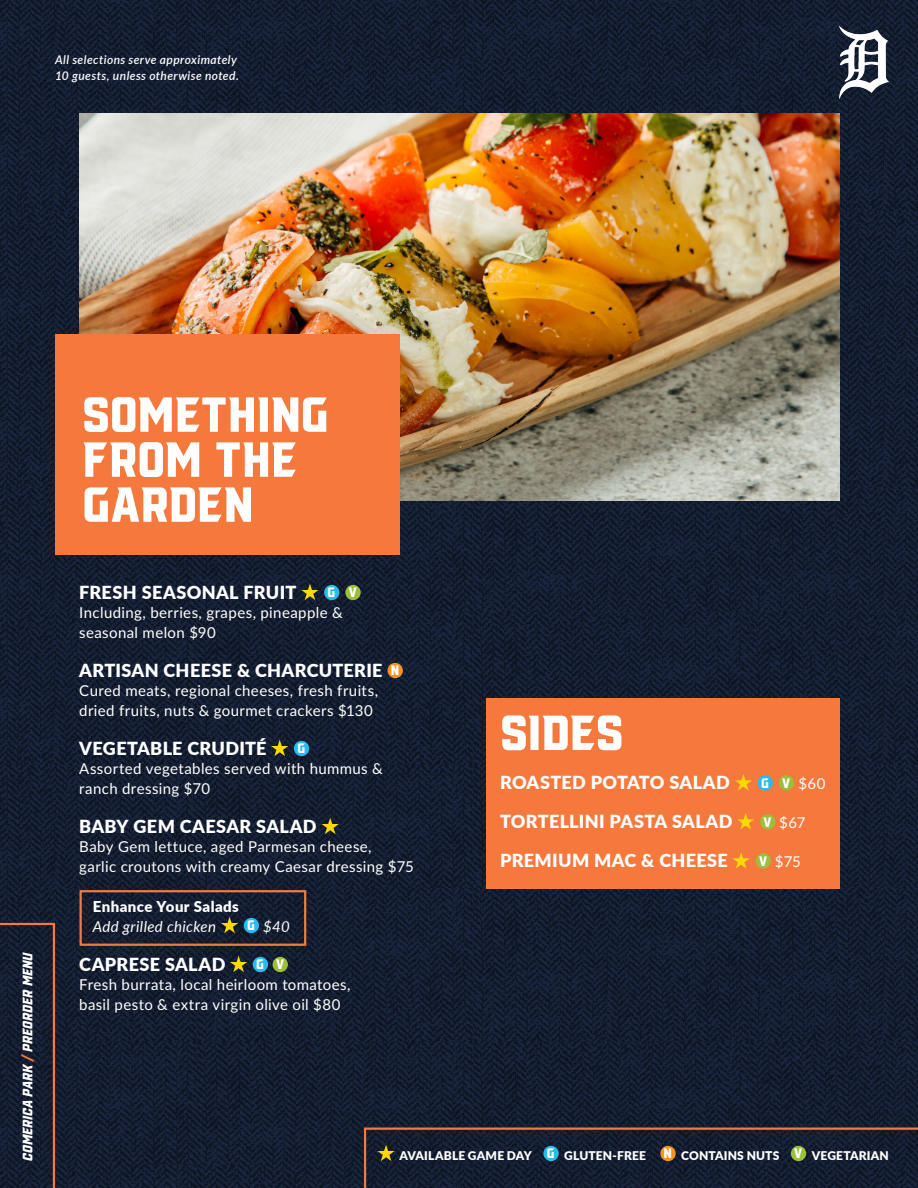
<style>
.page{position:relative;width:918px;height:1188px;background:#fff}
.page>*{position:absolute;margin:0;border:0;box-sizing:border-box;transform-origin:0 0}
.t1{font:54px/45px "VTF Redzone Classic";color:#fff}
.t2{font:900 18px "Lato";letter-spacing:.02em;color:#fff}
.t3{font:15px/19.5px "Lato";letter-spacing:.025em;color:#fff}
.t4{font:italic 15px "VTF Redzone Classic";color:#fff}
.t5{font:italic 15px "Lato";letter-spacing:.025em;color:#fff}
.t6{font:900 15px "Lato";letter-spacing:.025em;color:#fff}
.t7{font:15px "VTF Redzone Classic";color:#fff}
.t8{font:italic 600 12px "Lato";letter-spacing:.035em;color:#fff}
.t9{font:900 12px "Lato";letter-spacing:.015em;color:#fff}
.s1{color:#f5783d}
.s2{font-family:"VTF Redzone Classic";font-weight:400;font-size:15px}
</style>
<div class="page">
<img style="left:0;top:0;width:918px;height:1188px">
<svg style="left:0;top:922px;width:56px;height:266px;background:#1e2131"></svg>
<svg style="left:363px;top:1126px;width:555px;height:62px;background:#1d2131"></svg>
<div style="left:543px;top:1146px;width:16px;height:15px;background:#26bcee;border-radius:50%"></div>
<div style="left:660px;top:1146px;width:16px;height:15px;background:#f7931d;border-radius:50%"></div>
<div style="left:791px;top:1146px;width:15px;height:15px;background:#9cbf3b;border-radius:50%"></div>
<img style="left:840px;top:27px;width:49px;height:72px">
<img style="left:80px;top:113px;width:760px;height:388px">
<div style="left:55px;top:334px;width:345px;height:221px;background:#f5783d"></div>
<div style="left:487px;top:698px;width:353px;height:191px;background:#f5783d"></div>
<svg style="left:301px;top:584px;width:18px;height:16px"></svg>
<div style="left:324px;top:585px;width:15px;height:15px;background:#26bcee;border-radius:50%"></div>
<div style="left:345px;top:585px;width:16px;height:15px;background:#9cbf3b;border-radius:50%"></div>
<div style="left:388px;top:663px;width:15px;height:15px;background:#f7931d;border-radius:50%"></div>
<svg style="left:271px;top:740px;width:17px;height:16px"></svg>
<div style="left:294px;top:741px;width:15px;height:15px;background:#26bcee;border-radius:50%"></div>
<svg style="left:322px;top:818px;width:17px;height:16px"></svg>
<svg style="left:221px;top:917px;width:17px;height:16px"></svg>
<div style="left:244px;top:918px;width:15px;height:15px;background:#26bcee;border-radius:50%"></div>
<svg style="left:230px;top:956px;width:17px;height:16px"></svg>
<div style="left:253px;top:957px;width:15px;height:15px;background:#26bcee;border-radius:50%"></div>
<div style="left:273px;top:957px;width:15px;height:15px;background:#9cbf3b;border-radius:50%"></div>
<svg style="left:735px;top:774px;width:17px;height:17px"></svg>
<div style="left:758px;top:775px;width:15px;height:16px;background:#26bcee;border-radius:50%"></div>
<div style="left:779px;top:775px;width:15px;height:16px;background:#9cbf3b;border-radius:50%"></div>
<svg style="left:737px;top:813px;width:17px;height:17px"></svg>
<div style="left:760px;top:814px;width:16px;height:16px;background:#9cbf3b;border-radius:50%"></div>
<svg style="left:733px;top:852px;width:17px;height:17px"></svg>
<div style="left:756px;top:853px;width:15px;height:16px;background:#9cbf3b;border-radius:50%"></div>
<div style="left:80px;top:890px;width:226px;height:56px;border:2px solid #f5783d"></div>
<p class="t8" style="left:55px;top:51px;width:183px">All selections serve approximately</p>
<p class="t8" style="left:55px;top:67px;width:185px">10 guests, unless otherwise noted.</p>
<p class="t4" style="left:20px;top:1161px;width:211px;rotate:-90deg">COMERICA PARK <span class="s1">/</span> PREORDER MENU</p>
<p class="t1" style="left:82px;top:392px;width:248px">SOMETHING<br>FROM THE<br>GARDEN</p>
<p class="t2" style="left:79px;top:579px;width:219px">FRESH SEASONAL FRUIT</p>
<p class="t7" style="left:328px;top:585px;width:9px">G</p>
<p class="t7" style="left:349px;top:585px;width:10px">V</p>
<p class="t3" style="left:79px;top:602px;width:265px">Including, berries, grapes, pineapple &amp; seasonal melon $90</p>
<p class="t2" style="left:79px;top:657px;width:305px">ARTISAN CHEESE &amp; CHARCUTERIE</p>
<p class="t7" style="left:391px;top:663px;width:10px">N</p>
<p class="t3" style="left:79px;top:680px;width:300px">Cured meats, regional cheeses, fresh fruits, dried fruits, nuts &amp; gourmet crackers $130</p>
<p class="t2" style="left:79px;top:735px;width:189px">VEGETABLE CRUDITÉ</p>
<p class="t7" style="left:297px;top:741px;width:9px">G</p>
<p class="t3" style="left:79px;top:758px;width:305px">Assorted vegetables served with hummus &amp; ranch dressing $70</p>
<p class="t2" style="left:79px;top:813px;width:239px">BABY GEM CAESAR SALAD</p>
<p class="t3" style="left:79px;top:836px;width:294px">Baby Gem lettuce, aged Parmesan cheese,</p>
<p class="t3" style="left:79px;top:856px;width:336px">garlic croutons with creamy Caesar dressing $75</p>
<p class="t6" style="left:93px;top:895px;width:148px">Enhance Your Salads</p>
<p class="t5" style="left:93px;top:916px;width:125px">Add grilled chicken</p>
<p class="t7" style="left:247px;top:918px;width:9px">G</p>
<p class="t5" style="left:263px;top:916px;width:28px">$40</p>
<p class="t2" style="left:79px;top:951px;width:148px">CAPRESE SALAD</p>
<p class="t7" style="left:256px;top:957px;width:9px">G</p>
<p class="t7" style="left:276px;top:957px;width:10px">V</p>
<p class="t3" style="left:79px;top:974px;width:273px">Fresh burrata, local heirloom tomatoes, basil pesto &amp; extra virgin olive oil $80</p>
<p class="t1" style="left:500px;top:710px;width:125px">SIDES</p>
<p class="t2" style="left:500px;top:769px;width:231px">ROASTED POTATO SALAD</p>
<p class="t7" style="left:761px;top:775px;width:9px">G</p>
<p class="t7" style="left:782px;top:775px;width:10px">V</p>
<p class="t3" style="left:799px;top:773px;width:28px">$60</p>
<p class="t2" style="left:500px;top:808px;width:234px">TORTELLINI PASTA SALAD</p>
<p class="t7" style="left:764px;top:814px;width:10px">V</p>
<p class="t3" style="left:779px;top:812px;width:28px">$67</p>
<p class="t2" style="left:500px;top:847px;width:229px">PREMIUM MAC &amp; CHEESE</p>
<p class="t7" style="left:759px;top:853px;width:10px">V</p>
<p class="t3" style="left:775px;top:851px;width:28px">$75</p>
<p class="t9" style="left:399px;top:1146px;width:491px">AVAILABLE GAME DAY <span class="s2">G</span> GLUTEN-FREE <span class="s2">N</span> CONTAINS NUTS <span class="s2">V</span> VEGETARIAN</p>
</div>
